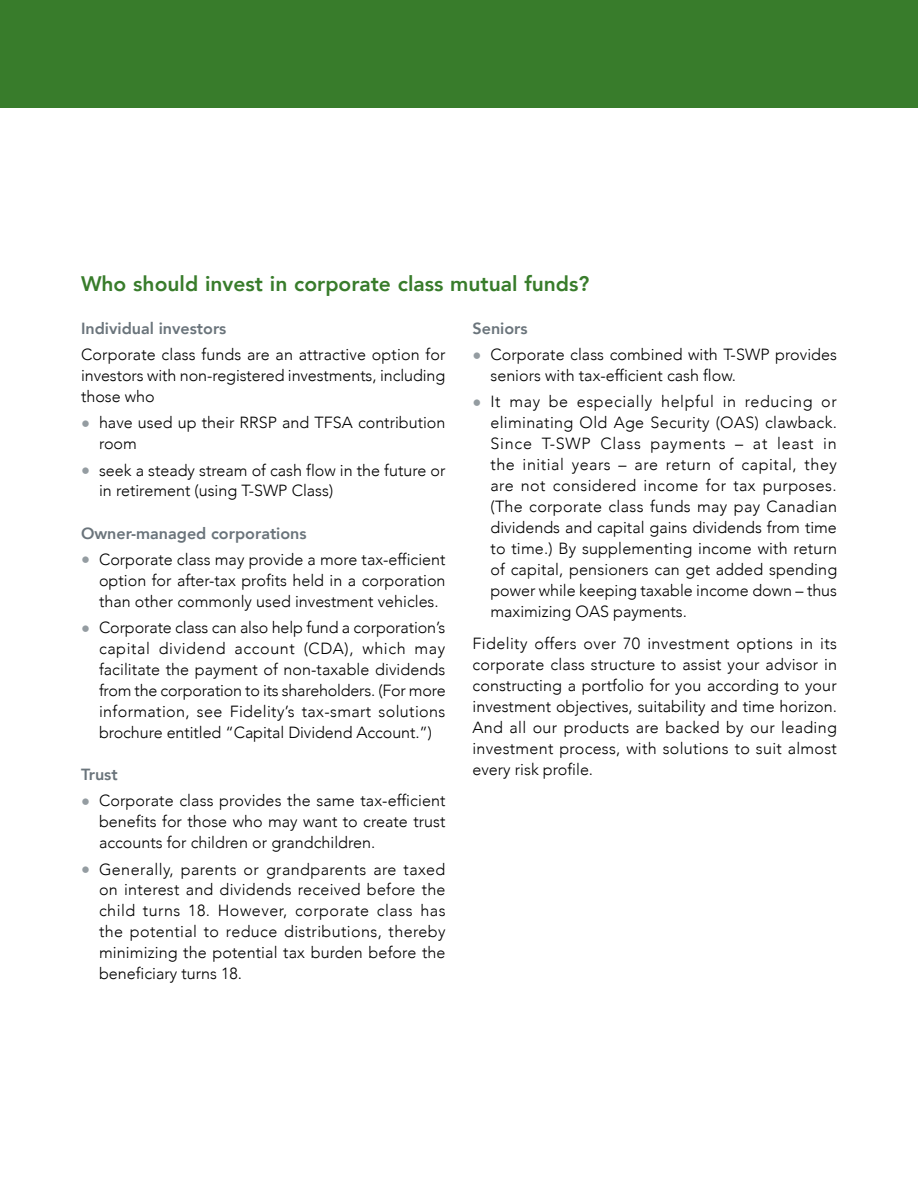
<style>
.page{position:relative;width:918px;height:1188px;background:#fff}
.page>*{position:absolute;margin:0;border:0;box-sizing:border-box;transform-origin:0 0}
.t1{font:800 21px "Avenir";color:#387c2b}
.t2{font:300 16.2px/21px "Avenir";color:#000;text-align:justify}
.t3{font:800 16.2px "Avenir";color:#6a747b}
.s1{font-size:18px;color:#949ca1}
</style>
<div class="page">
<div style="left:0;top:0;width:918px;height:108px;background:#387c2b"></div>
<p class="t1" style="left:81px;top:267px;width:510px">Who should invest in corporate class mutual funds?</p>
<p class="t3" style="left:81px;top:316px;width:147px">Individual investors</p>
<p class="t2" style="left:81px;top:344px;width:366px">Corporate class funds are an attractive option for investors with non-registered investments, including those who</p>
<p class="t2" style="left:99px;top:412px;width:348px;text-indent:-18px"><span class="s1">•</span> have used up their RRSP and TFSA contribution room</p>
<p class="t2" style="left:99px;top:459px;width:348px;text-indent:-18px"><span class="s1">•</span> seek a steady stream of cash flow in the future or in retirement (using T-SWP Class)</p>
<p class="t3" style="left:81px;top:520px;width:227px">Owner-managed corporations</p>
<p class="t2" style="left:99px;top:549px;width:348px;text-indent:-18px"><span class="s1">•</span> Corporate class may provide a more tax-efficient option for after-tax profits held in a corporation than other commonly used investment vehicles.</p>
<p class="t2" style="left:99px;top:617px;width:348px;text-indent:-18px"><span class="s1">•</span> Corporate class can also help fund a corporation’s capital dividend account (CDA), which may facilitate the payment of non-taxable dividends from the corporation to its shareholders. (For more information, see Fidelity’s tax-smart solutions brochure entitled “Capital Dividend Account.”)</p>
<p class="t3" style="left:81px;top:762px;width:38px">Trust</p>
<p class="t2" style="left:99px;top:790px;width:348px;text-indent:-18px"><span class="s1">•</span> Corporate class provides the same tax-efficient benefits for those who may want to create trust accounts for children or grandchildren.</p>
<p class="t2" style="left:99px;top:858px;width:348px;text-indent:-18px"><span class="s1">•</span> Generally, parents or grandparents are taxed on interest and dividends received before the child turns 18. However, corporate class has the potential to reduce distributions, thereby minimizing the potential tax burden before the beneficiary turns 18.</p>
<p class="t3" style="left:473px;top:315px;width:57px">Seniors</p>
<p class="t2" style="left:490px;top:344px;width:348px;text-indent:-18px"><span class="s1">•</span> Corporate class combined with T-SWP provides seniors with tax-efficient cash flow.</p>
<p class="t2" style="left:490px;top:391px;width:348px;text-indent:-18px"><span class="s1">•</span> It may be especially helpful in reducing or eliminating Old Age Security (OAS) clawback.<br>Since T-SWP Class payments – at least in the initial years – are return of capital, they are not considered income for tax purposes. (The corporate class funds may pay Canadian dividends and capital gains dividends from time to time.) By supplementing income with return of capital, pensioners can get added spending power while keeping taxable income down – thus maximizing OAS payments.</p>
<p class="t2" style="left:473px;top:633px;width:366px">Fidelity offers over 70 investment options in its corporate class structure to assist your advisor in constructing a portfolio for you according to your investment objectives, suitability and time horizon.<br>And all our products are backed by our leading investment process, with solutions to suit almost every risk profile.</p>
</div>
